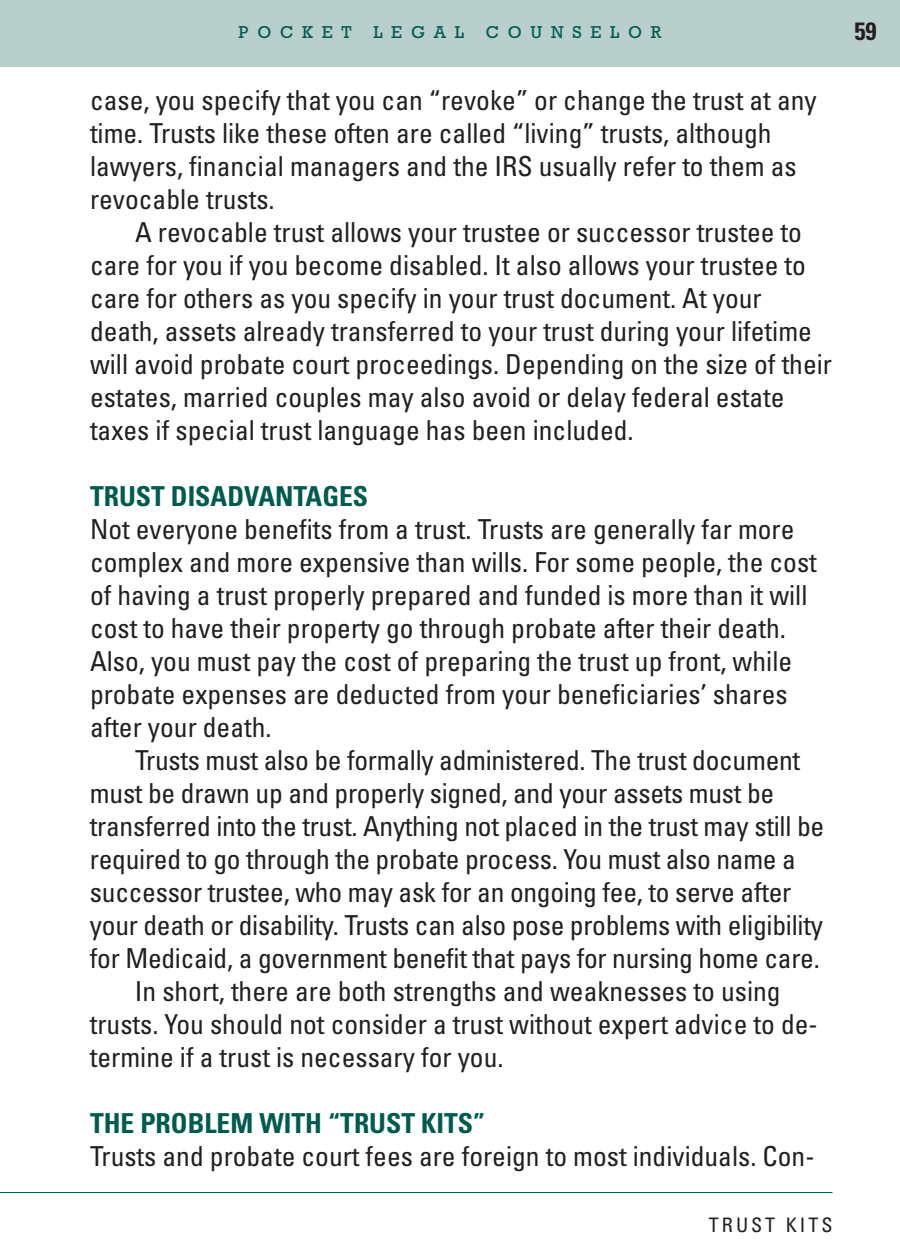
<style>
.page{position:relative;width:900px;height:1260px;background:#fff}
.page>*{position:absolute;margin:0;border:0;box-sizing:border-box;transform-origin:0 0}
.t1{font:condensed 27.5px/33px "Univers";color:#231f20}
.t2{font:700 condensed 27.5px "Univers";color:#005b4f}
.t3{font:700 condensed 25px "Univers";color:#231f20}
.t4{font:condensed 20px "Univers";letter-spacing:.15em;color:#231f20}
.t5{font:17.5px "Rockwell";letter-spacing:.5em;color:#005b4f}
</style>
<div class="page">
<div style="left:0;top:0;width:900px;height:68px;background:#b8cfcc"></div>
<hr style="left:0;top:1192px;width:832px;height:1px;background:#005b4f">
<p class="t5" style="left:239px;top:22px;width:115px">POCKET</p>
<p class="t5" style="left:373px;top:22px;width:92px">LEGAL</p>
<p class="t5" style="left:486px;top:22px;width:177px">COUNSELOR</p>
<p class="t3" style="left:855px;top:22px;width:24px">59</p>
<p class="t1" style="left:90px;top:86px;width:728px">case, you specify that you can “revoke” or change the trust at any time. Trusts like these often are called “living” trusts, although lawyers, financial managers and the IRS usually refer to them as revocable trusts.</p>
<p class="t1" style="left:90px;top:218px;width:744px;text-indent:45px">A revocable trust allows your trustee or successor trustee to care for you if you become disabled. It also allows your trustee to care for others as you specify in your trust document. At your death, assets already transferred to your trust during your lifetime will avoid probate court proceedings. Depending on the size of their estates, married couples may also avoid or delay federal estate taxes if special trust language has been included.</p>
<p class="t2" style="left:90px;top:486px;width:280px">TRUST DISADVANTAGES</p>
<p class="t1" style="left:90px;top:515px;width:728px">Not everyone benefits from a trust. Trusts are generally far more complex and more expensive than wills. For some people, the cost of having a trust properly prepared and funded is more than it will cost to have their property go through probate after their death.<br>Also, you must pay the cost of preparing the trust up front, while probate expenses are deducted from your beneficiaries’ shares after your death.</p>
<p class="t1" style="left:135px;top:746px;width:667px">Trusts must also be formally administered. The trust document</p>
<p class="t1" style="left:90px;top:779px;width:686px">must be drawn up and properly signed, and your assets must be</p>
<p class="t1" style="left:90px;top:812px;width:736px">transferred into the trust. Anything not placed in the trust may still be</p>
<p class="t1" style="left:90px;top:845px;width:708px">required to go through the probate process. You must also name a</p>
<p class="t1" style="left:90px;top:878px;width:703px">successor trustee, who may ask for an ongoing fee, to serve after</p>
<p class="t1" style="left:90px;top:911px;width:734px">your death or disability. Trusts can also pose problems with eligibility</p>
<p class="t1" style="left:90px;top:944px;width:731px">for Medicaid, a government benefit that pays for nursing home care.</p>
<p class="t1" style="left:135px;top:977px;width:647px">In short, there are both strengths and weaknesses to using</p>
<p class="t1" style="left:90px;top:1010px;width:729px">trusts. You should not consider a trust without expert advice to de-</p>
<p class="t1" style="left:90px;top:1043px;width:415px">termine if a trust is necessary for you.</p>
<p class="t2" style="left:90px;top:1113px;width:397px">THE PROBLEM WITH “TRUST KITS”</p>
<p class="t1" style="left:90px;top:1142px;width:726px">Trusts and probate court fees are foreign to most individuals. Con-</p>
<p class="t4" style="left:709px;top:1217px;width:125px">TRUST KITS</p>
</div>
